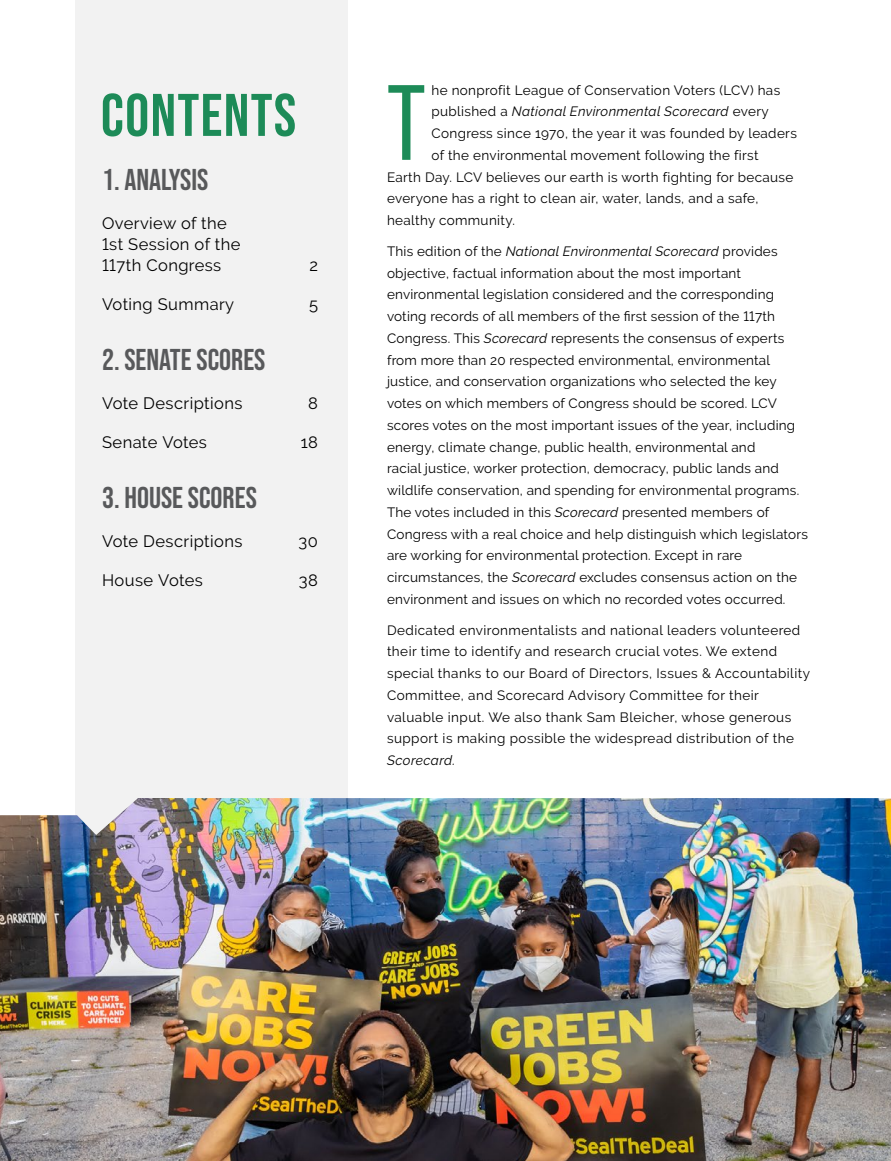
<style>
.page{position:relative;width:891px;height:1161px;background:#fff}
.page>*{position:absolute;margin:0;border:0;box-sizing:border-box;transform-origin:0 0}
.t1{font:106.65px "Bebas Neue";color:#1d8b58}
.t2{font:60px "Bebas Neue";letter-spacing:.02em;color:#1d8b58}
.t3{font:30px "Bebas Neue";color:#58595b}
.t4{font:16.5px/21px "Raleway";letter-spacing:.025em;color:#000}
.t5{font:13.5px/21.8px "Raleway";letter-spacing:.015em;color:#000}
.t6{font:13.5px/21.8px "Raleway";letter-spacing:.035em;color:#000}
.t7{font:italic 13.5px "Raleway";letter-spacing:.025em;color:#000}
.s1{font-style:normal}
.s2{font-style:italic}
</style>
<div class="page">
<div style="left:75px;top:0;width:273px;height:922px;background:#f2f2f2"></div>
<img style="left:0;top:798px;width:891px;height:363px">
<h2 class="t2" style="left:101px;top:81px;width:197px">CONTENTS</h2>
<h3 class="t3" style="left:102px;top:163px;width:108px">1. ANALYSIS</h3>
<p class="t4" style="left:102px;top:213px;width:140px">Overview of the<br>1st Session of the<br>117th Congress</p>
<p class="t4" style="left:309px;top:255px;width:10px">2</p>
<p class="t4" style="left:102px;top:294px;width:134px">Voting Summary</p>
<p class="t4" style="left:309px;top:294px;width:10px">5</p>
<h3 class="t3" style="left:102px;top:343px;width:165px">2. SENATE SCORES</h3>
<p class="t4" style="left:102px;top:393px;width:142px">Vote Descriptions</p>
<p class="t4" style="left:308px;top:393px;width:11px">8</p>
<p class="t4" style="left:102px;top:432px;width:107px">Senate Votes</p>
<p class="t4" style="left:301px;top:432px;width:19px">18</p>
<h3 class="t3" style="left:102px;top:481px;width:156px">3. HOUSE SCORES</h3>
<p class="t4" style="left:102px;top:531px;width:142px">Vote Descriptions</p>
<p class="t4" style="left:299px;top:531px;width:21px">30</p>
<p class="t4" style="left:102px;top:570px;width:102px">House Votes</p>
<p class="t4" style="left:299px;top:570px;width:21px">38</p>
<h1 class="t1" style="left:387px;top:65px;width:40px">T</h1>
<p class="t5" style="left:431px;top:79px;width:350px">he nonprofit League of Conservation Voters (LCV) has</p>
<p class="t7" style="left:431px;top:104px;width:339px"><span class="s1">published a</span> National Environmental Scorecard <span class="s1">every</span></p>
<p class="t5" style="left:431px;top:122px;width:367px">Congress since 1970, the year it was founded by leaders</p>
<p class="t5" style="left:431px;top:144px;width:329px">of the environmental movement following the first</p>
<p class="t5" style="left:387px;top:166px;width:408px">Earth Day. LCV believes our earth is worth fighting for because</p>
<p class="t5" style="left:387px;top:188px;width:373px">everyone has a right to clean air, water, lands, and a safe,</p>
<p class="t5" style="left:387px;top:209px;width:129px">healthy community.</p>
<p class="t5" style="left:387px;top:240px;width:422px">This edition of the <span class="s2">National Environmental Scorecard</span> provides objective, factual information about the most important environmental legislation considered and the corresponding voting records of all members of the first session of the 117th Congress. This <span class="s2">Scorecard</span> represents the consensus of experts from more than 20 respected environmental, environmental justice, and conservation organizations who selected the key votes on which members of Congress should be scored. LCV scores votes on the most important issues of the year, including energy, climate change, public health, environmental and<br>racial justice, worker protection, democracy, public lands and wildlife conservation, and spending for environmental programs.<br>The votes included in this <span class="s2">Scorecard</span> presented members of Congress with a real choice and help distinguish which legislators are working for environmental protection. Except in rare circumstances, the <span class="s2">Scorecard</span> excludes consensus action on the environment and issues on which no recorded votes occurred.</p>
<p class="t6" style="left:387px;top:619px;width:425px">Dedicated environmentalists and national leaders volunteered their time to identify and research crucial votes. We extend special thanks to our Board of Directors, Issues &amp; Accountability Committee, and Scorecard Advisory Committee for their valuable input. We also thank Sam Bleicher, whose generous support is making possible the widespread distribution of the</p>
<p class="t7" style="left:387px;top:752px;width:70px">Scorecard.</p>
</div>
